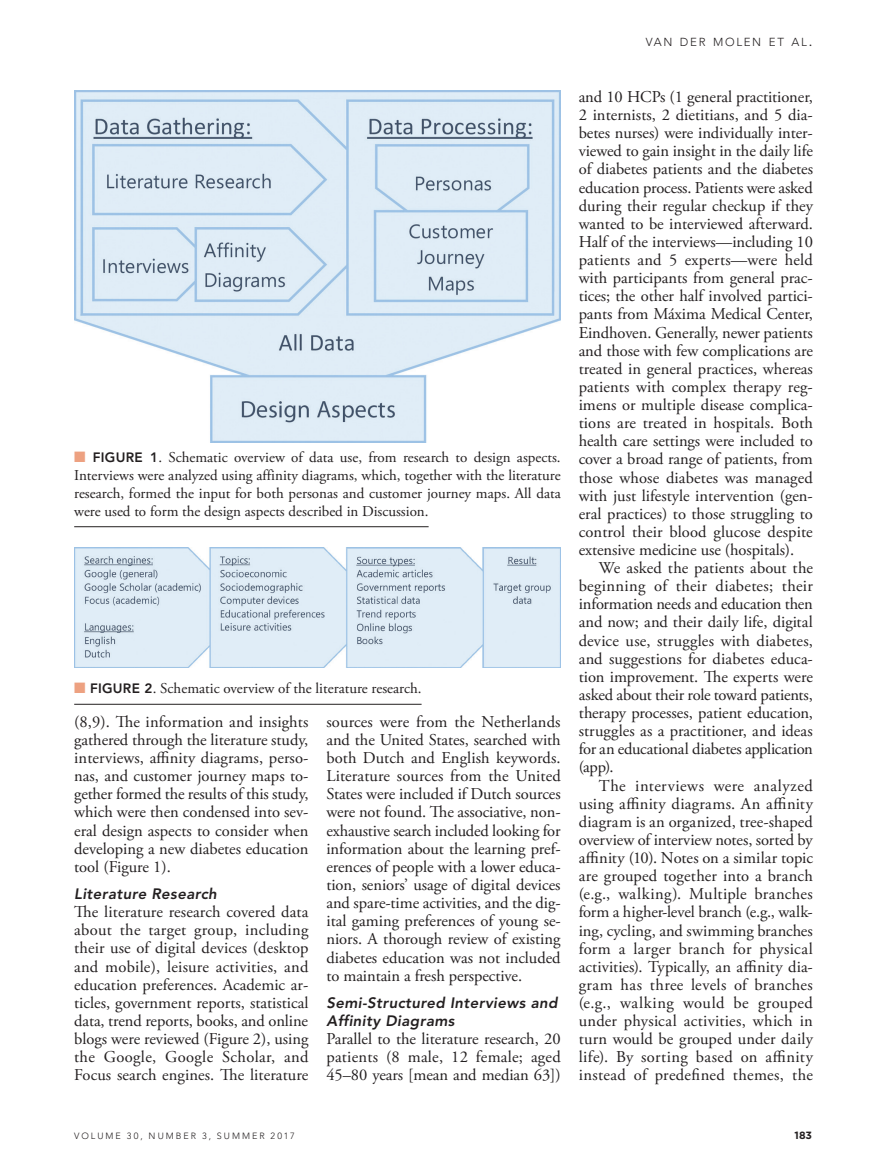
<style>
.page{position:relative;width:885px;height:1175px;background:#fff}
.page>*{position:absolute;margin:0;border:0;box-sizing:border-box;transform-origin:0 0}
.BODY_-_1st_PARA{font:16.5px/18.1px "Adobe Garamond Pro";color:#231f20;text-align:justify}
.BODY_-_2nd_PARA{font:16.5px/18.1px "Adobe Garamond Pro";letter-spacing:.005em;color:#231f20;text-align:justify}
.t1{font:15px/18px "Adobe Garamond Pro";color:#231f20;text-align:justify}
.H2_-_BOLD_ITALIC{font:italic 800 15px/18.1px "Avenir LT Std";letter-spacing:.025em;color:#231f20}
.t2{font:300 11.55px "Avenir LT Std";letter-spacing:.145em;color:#231f20}
.FOOTER-RIGHT_PG{font:700 10.5px "Gotham";color:#231f20}
.FOOTER-RIGHT_PG-2{font:300 9px "Avenir LT Std";letter-spacing:.22em;color:#231f20}
.s1{font-size:16.5px}
.s2{color:#eda181}
.s3{font-family:"Avenir LT Std";font-weight:800;font-size:13.5px}
</style>
<div class="page">
<img style="left:74px;top:90px;width:486px;height:353px">
<img style="left:74px;top:547px;width:486px;height:120px">
<hr style="left:74px;top:704px;width:347px;height:1px;background:#231f20">
<hr style="left:74px;top:526px;width:354px;height:1px;background:#231f20">
<p class="t2" style="left:645px;top:35px;width:168px">VAN DER MOLEN ET AL<span class="s1">.</span></p>
<p class="t1" style="left:74px;top:448px;width:488px"><span class="s2">■</span> <span class="s3">FIGURE 1</span>. Schematic overview of data use, from research to design aspects.<br>Interviews were analyzed using affinity diagrams, which, together with the literature research, formed the input for both personas and customer journey maps. All data were used to form the design aspects described in Discussion.</p>
<p class="t1" style="left:74px;top:680px;width:349px"><span class="s2">■</span> <span class="s3">FIGURE 2</span>. Schematic overview of the literature research.</p>
<p class="BODY_-_1st_PARA" style="left:74px;top:713px;width:236px">(8,9). The information and insights gathered through the literature study, interviews, affinity diagrams, perso&shy;nas, and customer journey maps to&shy;gether formed the results of this study, which were then condensed into sev&shy;eral design aspects to consider when developing a new diabetes education tool (Figure 1).</p>
<p class="H2_-_BOLD_ITALIC" style="left:74px;top:885px;width:144px">Literature Research</p>
<p class="BODY_-_1st_PARA" style="left:74px;top:903px;width:236px">The literature research covered data about the target group, including their use of digital devices (desktop and mobile), leisure activities, and education preferences. Academic ar&shy;ticles, government reports, statistical data, trend reports, books, and online blogs were reviewed (Figure 2), using the Google, Google Scholar, and Focus search engines. The literature</p>
<p class="BODY_-_1st_PARA" style="left:326px;top:713px;width:236px">sources were from the Netherlands and the United States, searched with both Dutch and English keywords.<br>Literature sources from the United States were included if Dutch sources were not found. The associative, non&shy;exhaustive search included looking for information about the learning pref&shy;erences of people with a lower educa&shy;tion, seniors’ usage of digital devices and spare-time activities, and the dig&shy;ital gaming preferences of young se&shy;niors. A thorough review of existing diabetes education was not included to maintain a fresh perspective.</p>
<p class="H2_-_BOLD_ITALIC" style="left:326px;top:993px;width:232px">Semi-Structured Interviews and<br>Affinity Diagrams</p>
<p class="BODY_-_1st_PARA" style="left:326px;top:1030px;width:236px">Parallel to the literature research, 20 patients (8 male, 12 female; aged 45–80 years [mean and median 63])</p>
<p class="BODY_-_1st_PARA" style="left:578px;top:88px;width:236px">and 10 HCPs (1 general practitioner, 2 internists, 2 dietitians, and 5 dia&shy;betes nurses) were individually inter&shy;viewed to gain insight in the daily life of diabetes patients and the diabetes education process. Patients were asked during their regular checkup if they wanted to be interviewed afterward.<br>Half of the interviews—including 10 patients and 5 experts—were held with participants from general prac&shy;tices; the other half involved partici&shy;pants from Máxima Medical Center, Eindhoven. Generally, newer patients and those with few complications are treated in general practices, whereas patients with complex therapy reg&shy;imens or multiple disease complica&shy;tions are treated in hospitals. Both health care settings were included to cover a broad range of patients, from those whose diabetes was managed with just lifestyle intervention (gen&shy;eral practices) to those struggling to control their blood glucose despite extensive medicine use (hospitals).</p>
<p class="BODY_-_2nd_PARA" style="left:578px;top:559px;width:236px;text-indent:20px">We asked the patients about the beginning of their diabetes; their information needs and education then and now; and their daily life, digital device use, struggles with diabetes, and suggestions for diabetes educa&shy;tion improvement. The experts were asked about their role toward patients, therapy processes, patient education, struggles as a practitioner, and ideas for an educational diabetes application (app).</p>
<p class="BODY_-_2nd_PARA" style="left:578px;top:776px;width:236px;text-indent:20px">The interviews were analyzed using affinity diagrams. An affinity diagram is an organized, tree-shaped overview of interview notes, sorted by affinity (10). Notes on a similar topic are grouped together into a branch (e.g., walking). Multiple branches form a higher-level branch (e.g., walk&shy;ing, cycling, and swimming branches form a larger branch for physical activities). Typically, an affinity dia&shy;gram has three levels of branches (e.g., walking would be grouped under physical activities, which in turn would be grouped under daily life). By sorting based on affinity instead of predefined themes, the</p>
<p class="FOOTER-RIGHT_PG-2" style="left:74px;top:1130px;width:222px">VOLUME 30, NUMBER 3, SUMMER 2017</p>
<p class="FOOTER-RIGHT_PG" style="left:794px;top:1128px;width:19px">183</p>
</div>
